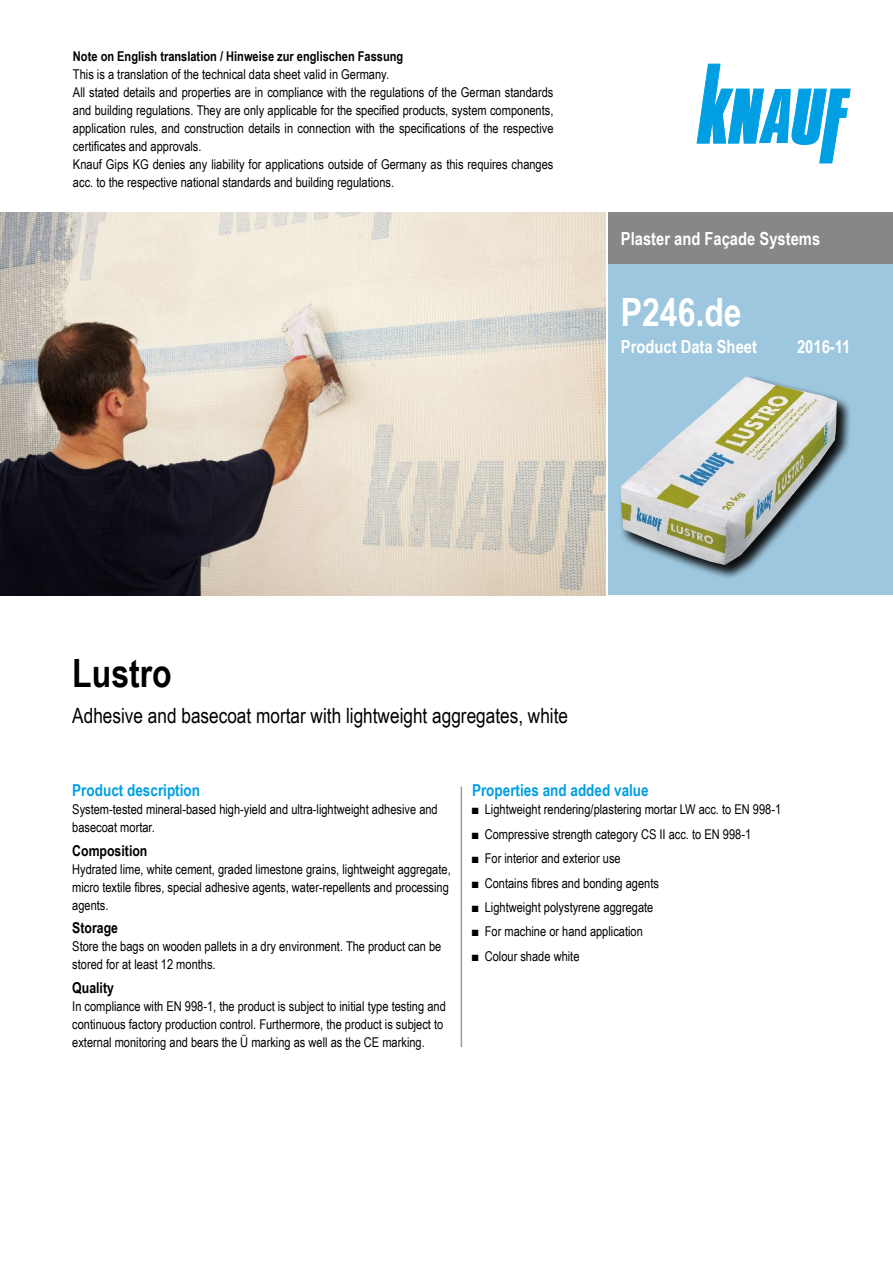
<style>
.page{position:relative;width:893px;height:1263px;background:#fff}
.page>*{position:absolute;margin:0;border:0;box-sizing:border-box;transform-origin:0 0}
.Dokumentbezeichnung{font:700 39px "Arial Narrow";color:#fff}
.Titel_1te_Zeile_TB{font:700 39px "Arial Narrow";color:#000}
.Titel_2te_Zeile_TB{font:21px "Arial Narrow";color:#000}
.Sparte_TB{font:700 18px "Arial Narrow";color:#fff}
.Ausgabe_TB{font:700 18px "Arial Narrow";color:#fff}
.Ue3_11cyan_TB{font:700 16.5px "Arial Narrow";color:#009fe3}
.Ue4_10schwarz_TB{font:700 15px "Arial Narrow";color:#000}
._01_Fließtext_dt{font:13.5px/18px "Arial Narrow";color:#000;text-align:justify}
.Text_TB{font:13.5px/18px "Arial Narrow";color:#000}
._01_Fließtext_dt-2{font:700 13.5px "Arial Narrow";color:#000}
</style>
<div class="page">
<div style="left:608px;top:213px;width:285px;height:382px;background:#9dc7de"></div>
<div style="left:608px;top:213px;width:285px;height:51px;background:#878787"></div>
<div style="left:621px;top:374px;width:229px;height:206px;background:#000;opacity:.75"></div>
<img style="left:621px;top:376px;width:216px;height:189px">
<img style="left:0;top:213px;width:606px;height:382px">
<svg style="left:697px;top:64px;width:153px;height:99px"></svg>
<hr style="left:461px;top:787px;width:1px;height:260px;background:#9d9d9c">
<p class="_01_Fließtext_dt-2" style="left:73px;top:46px;width:332px">Note on English translation / Hinweise zur englischen Fassung</p>
<p class="_01_Fließtext_dt" style="left:73px;top:64px;width:318px">This is a translation of the technical data sheet valid in Germany.</p>
<p class="_01_Fließtext_dt" style="left:73px;top:82px;width:482px">All stated details and properties are in compliance with the regulations of the German standards and building regulations. They are only applicable for the specified products, system components, application rules, and construction details in connection with the specifications of the respective certificates and approvals.</p>
<p class="_01_Fließtext_dt" style="left:73px;top:154px;width:482px">Knauf Gips KG denies any liability for applications outside of Germany as this requires changes acc. to the respective national standards and building regulations.</p>
<p class="Sparte_TB" style="left:621px;top:225px;width:201px">Plaster and Façade Systems</p>
<p class="Dokumentbezeichnung" style="left:621px;top:282px;width:122px">P246.de</p>
<p class="Ausgabe_TB" style="left:621px;top:333px;width:138px">Product Data Sheet</p>
<p class="Ausgabe_TB" style="left:797px;top:333px;width:55px">2016-11</p>
<p class="Titel_1te_Zeile_TB" style="left:72px;top:644px;width:101px">Lustro</p>
<h1 class="Titel_2te_Zeile_TB" style="left:72px;top:700px;width:497px">Adhesive and basecoat mortar with lightweight aggregates, white</h1>
<p class="Ue3_11cyan_TB" style="left:72px;top:778px;width:129px">Product description</p>
<p class="Text_TB" style="left:72px;top:800px;width:367px">System-tested mineral-based high-yield and ultra-lightweight adhesive and basecoat mortar.</p>
<p class="Ue4_10schwarz_TB" style="left:72px;top:839px;width:77px">Composition</p>
<p class="Text_TB" style="left:72px;top:860px;width:380px">Hydrated lime, white cement, graded limestone grains, lightweight aggregate, micro textile fibres, special adhesive agents, water-repellents and processing agents.</p>
<p class="Ue4_10schwarz_TB" style="left:72px;top:917px;width:47px">Storage</p>
<p class="Text_TB" style="left:72px;top:937px;width:371px">Store the bags on wooden pallets in a dry environment. The product can be stored for at least 12 months.</p>
<p class="Ue4_10schwarz_TB" style="left:72px;top:976px;width:43px">Quality</p>
<p class="Text_TB" style="left:72px;top:997px;width:375px">In compliance with EN 998-1, the product is subject to initial type testing and continuous factory production control. Furthermore, the product is subject to external monitoring and bears the Ü marking as well as the CE marking.</p>
<p class="Ue3_11cyan_TB" style="left:472px;top:778px;width:178px">Properties and added value</p>
<p class="_01_Fließtext_dt" style="left:472px;top:800px;width:311px">■ Lightweight rendering/plastering mortar LW acc. to EN 998-1</p>
<p class="_01_Fließtext_dt" style="left:472px;top:824px;width:281px">■ Compressive strength category CS II acc. to EN 998-1</p>
<p class="_01_Fließtext_dt" style="left:472px;top:849px;width:150px">■ For interior and exterior use</p>
<p class="_01_Fließtext_dt" style="left:472px;top:873px;width:188px">■ Contains fibres and bonding agents</p>
<p class="_01_Fließtext_dt" style="left:472px;top:898px;width:183px">■ Lightweight polystyrene aggregate</p>
<p class="_01_Fließtext_dt" style="left:472px;top:922px;width:172px">■ For machine or hand application</p>
<p class="_01_Fließtext_dt" style="left:472px;top:946px;width:109px">■ Colour shade white</p>
</div>
